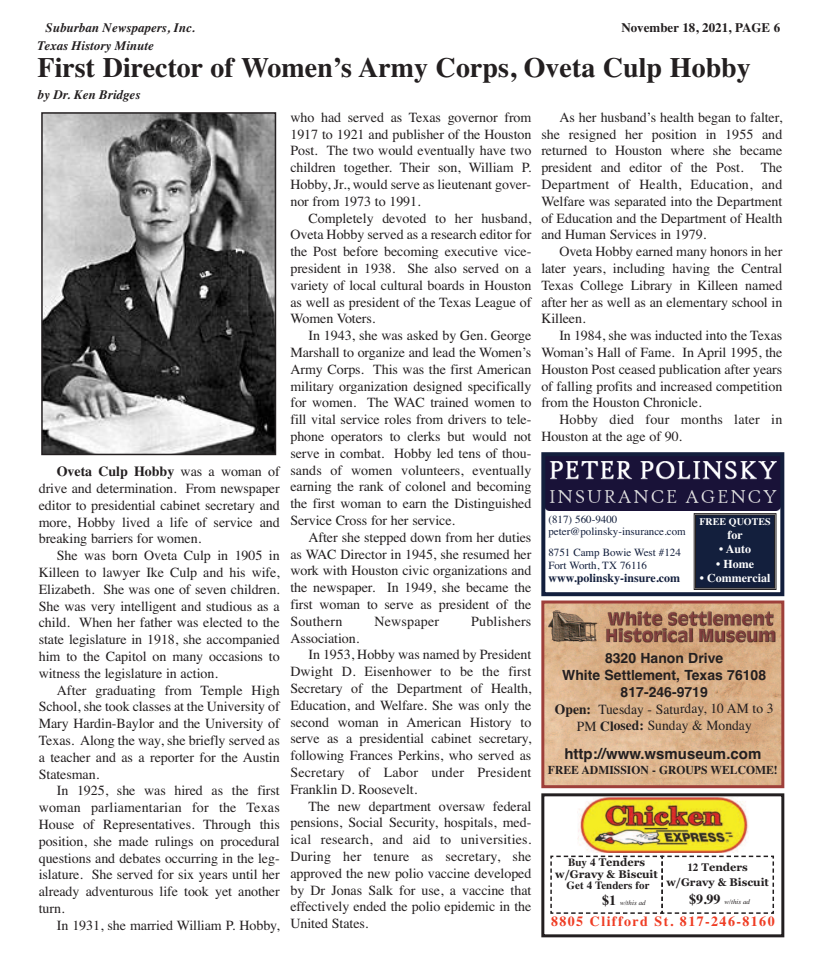
<style>
.page{position:relative;width:819px;height:972px;background:#fff}
.page>*{position:absolute;margin:0;border:0;box-sizing:border-box;transform-origin:0 0}
.t1{font:700 28px "Times";color:#231f20}
.t2{font:700 15px "Helvetica";color:#231f20}
.t3{font:14px/16.8px "Times";letter-spacing:-.005em;color:#231f20;text-align:justify}
.t4{font:14px/16.8px "Times";letter-spacing:.015em;color:#231f20}
.t5{font:700 14px/16.8px "Helvetica";letter-spacing:-.005em;color:#231f20;text-align:center}
.t6{font:700 14px "Times";letter-spacing:.1em;color:#ef3d24}
.t7{font:italic 700 13px "Times";color:#231f20}
.t8{font:700 13px "Times";color:#231f20}
.t9{font:700 12px "Times";color:#231f20}
.t10{font:700 12px "Times";color:#fff}
.t11{font:700 12px "Times";color:#131f3d}
.t12{font:11px/12px "Times";color:#131f3d}
.t13{font:700 11px/12px "Georgia";color:#231f20;text-align:center}
.t14{font:700 11px "Times";color:#231f20}
.t15{font:700 10px "Times";color:#fff}
.t16{font:italic 7px "Times";color:#231f20}
.s1{font-weight:700}
.s2{font-family:"Times"}
.s3{font-weight:700;font-style:normal;font-size:14px}
</style>
<div class="page">
<img style="left:44px;top:115px;width:229px;height:337px">
<div style="left:41px;top:112px;width:235px;height:343px;border:2px solid #231f20"></div>
<div style="left:541px;top:793px;width:243px;height:144px;border:3px solid #231f20"></div>
<img style="left:578px;top:798px;width:170px;height:54px">
<svg style="left:550px;top:855px;width:224px;height:59px"></svg>
<img style="left:545px;top:605px;width:235px;height:179px">
<div style="left:541px;top:601px;width:243px;height:187px;border:3px solid #9e3f3a"></div>
<img style="left:546px;top:609px;width:234px;height:36px">
<img style="left:546px;top:457px;width:233px;height:54px">
<div style="left:541px;top:452px;width:243px;height:144px;border:4px solid #131f3d"></div>
<div style="left:696px;top:515px;width:78px;height:73px;background:#131f3d"></div>
<div style="left:694px;top:513px;width:82px;height:77px;border:1px solid #231f20"></div>
<div style="left:695px;top:515px;width:80px;height:73px;border:1px solid #231f20"></div>
<p class="t7" style="left:46px;top:20px;width:151px">Suburban Newspapers, Inc.</p>
<p class="t8" style="left:621px;top:20px;width:160px">November 18, 2021, PAGE 6</p>
<p class="t7" style="left:38px;top:38px;width:118px">Texas History Minute</p>
<h1 class="t1" style="left:38px;top:51px;width:715px">First Director of Women’s Army Corps, Oveta Culp Hobby</h1>
<p class="t7" style="left:38px;top:87px;width:104px">by Dr. Ken Bridges</p>
<p class="t3" style="left:39px;top:463px;width:243px;text-indent:18px"><span class="s1">Oveta Culp Hobby</span> was a woman of drive and determination. From newspaper editor to presidential cabinet secretary and more, Hobby lived a life of service and breaking barriers for women.</p>
<p class="t3" style="left:39px;top:547px;width:243px;text-indent:18px">She was born Oveta Culp in 1905 in Killeen to lawyer Ike Culp and his wife, Elizabeth. She was one of seven children.<br>She was very intelligent and studious as a child. When her father was elected to the state legislature in 1918, she accompanied him to the Capitol on many occasions to witness the legislature in action.</p>
<p class="t3" style="left:39px;top:681px;width:243px;text-indent:18px">After graduating from Temple High School, she took classes at the University of Mary Hardin-Baylor and the University of Texas. Along the way, she briefly served as a teacher and as a reporter for the Austin Statesman.</p>
<p class="t3" style="left:39px;top:782px;width:243px;text-indent:18px">In 1925, she was hired as the first woman parliamentarian for the Texas House of Representatives. Through this position, she made rulings on procedural questions and debates occurring in the leg&shy;islature. She served for six years until her already adventurous life took yet another turn.</p>
<p class="t3" style="left:57px;top:917px;width:224px">In 1931, she married William P. Hobby,</p>
<p class="t3" style="left:290px;top:108px;width:243px">who had served as Texas governor from 1917 to 1921 and publisher of the Houston Post. The two would eventually have two children together. Their son, William P.<br>Hobby, Jr., would serve as lieutenant gover&shy;nor from 1973 to 1991.</p>
<p class="t3" style="left:290px;top:209px;width:243px;text-indent:18px">Completely devoted to her husband, Oveta Hobby served as a research editor for the Post before becoming executive vice&shy;president in 1938. She also served on a variety of local cultural boards in Houston as well as president of the Texas League of Women Voters.</p>
<p class="t3" style="left:290px;top:327px;width:243px;text-indent:18px">In 1943, she was asked by Gen. George Marshall to organize and lead the Women’s Army Corps. This was the first American military organization designed specifically for women. The WAC trained women to fill vital service roles from drivers to tele&shy;phone operators to clerks but would not serve in combat. Hobby led tens of thou&shy;sands of women volunteers, eventually earning the rank of colonel and becoming the first woman to earn the Distinguished Service Cross for her service.</p>
<p class="t3" style="left:290px;top:528px;width:243px;text-indent:18px">After she stepped down from her duties as WAC Director in 1945, she resumed her work with Houston civic organizations and the newspaper. In 1949, she became the first woman to serve as president of the Southern</p>
<p class="t4" style="left:375px;top:612px;width:66px">Newspaper</p>
<p class="t4" style="left:471px;top:612px;width:62px">Publishers</p>
<p class="t3" style="left:290px;top:629px;width:70px">Association.</p>
<p class="t3" style="left:308px;top:646px;width:225px">In 1953, Hobby was named by President</p>
<p class="t3" style="left:290px;top:663px;width:243px">Dwight D. Eisenhower to be the first</p>
<p class="t3" style="left:290px;top:680px;width:242px">Secretary of the Department of Health,</p>
<p class="t3" style="left:290px;top:696px;width:243px">Education, and Welfare. She was only the</p>
<p class="t3" style="left:290px;top:713px;width:243px">second woman in American History to</p>
<p class="t3" style="left:290px;top:730px;width:242px">serve as a presidential cabinet secretary,</p>
<p class="t3" style="left:290px;top:747px;width:242px">following Frances Perkins, who served as</p>
<p class="t4" style="left:290px;top:764px;width:243px">Secretary of Labor under President</p>
<p class="t3" style="left:290px;top:780px;width:128px">Franklin D. Roosevelt.</p>
<p class="t3" style="left:308px;top:797px;width:225px">The new department oversaw federal</p>
<p class="t3" style="left:290px;top:814px;width:242px">pensions, Social Security, hospitals, med-</p>
<p class="t4" style="left:290px;top:831px;width:243px">ical research, and aid to universities.</p>
<p class="t4" style="left:290px;top:848px;width:243px">During her tenure as secretary, she</p>
<p class="t3" style="left:290px;top:864px;width:242px">approved the new polio vaccine developed</p>
<p class="t3" style="left:290px;top:881px;width:243px">by Dr Jonas Salk for use, a vaccine that</p>
<p class="t3" style="left:290px;top:898px;width:243px">effectively ended the polio epidemic in the</p>
<p class="t3" style="left:290px;top:915px;width:79px">United States.</p>
<p class="t3" style="left:541px;top:108px;width:243px;text-indent:18px">As her husband’s health began to falter, she resigned her position in 1955 and returned to Houston where she became president and editor of the Post. The Department of Health, Education, and Welfare was separated into the Department of Education and the Department of Health and Human Services in 1979.</p>
<p class="t3" style="left:541px;top:243px;width:243px;text-indent:18px">Oveta Hobby earned many honors in her later years, including having the Central Texas College Library in Killeen named after her as well as an elementary school in Killeen.</p>
<p class="t3" style="left:541px;top:327px;width:243px;text-indent:18px">In 1984, she was inducted into the Texas Woman’s Hall of Fame. In April 1995, the Houston Post ceased publication after years of falling profits and increased competition from the Houston Chronicle.</p>
<p class="t4" style="left:541px;top:411px;width:243px;text-indent:18px">Hobby died four months later in<br>Houston at the age of 90.</p>
<p class="t12" style="left:548px;top:513px;width:139px">(817) 560-9400 peter@polinsky-insurance.com</p>
<p class="t12" style="left:548px;top:545px;width:134px;line-height:13px">8751 Camp Bowie West #124<br>Fort Worth, TX 76116</p>
<p class="t11" style="left:548px;top:571px;width:133px">www.polinsky-insure.com</p>
<p class="t15" style="left:700px;top:516px;width:73px">FREE QUOTES</p>
<p class="t10" style="left:727px;top:528px;width:17px">for</p>
<p class="t10" style="left:719px;top:542px;width:34px">• Auto</p>
<p class="t10" style="left:716px;top:557px;width:40px">• Home</p>
<p class="t10" style="left:700px;top:571px;width:72px">• Commercial</p>
<p class="t5" style="left:562px;top:650px;width:206px">8320 Hanon Drive<br>White Settlement, Texas 76108<br>817-246-9719</p>
<p class="t3" style="left:555px;top:700px;width:220px;text-align:center"><span class="s1">Open:</span> Tuesday - Saturday, 10 AM to 3<br>PM <span class="s1">Closed:</span> Sunday &amp; Monday</p>
<p class="t2" style="left:564px;top:745px;width:198px">http://www.wsmuseum.com</p>
<p class="t9" style="left:548px;top:763px;width:231px">FREE ADMISSION - GROUPS WELCOME!</p>
<p class="t13" style="left:555px;top:857px;width:104px"><span class="s2">Buy 4</span> Tenders w/Gravy &amp; Biscuit</p>
<p class="t14" style="left:567px;top:879px;width:85px">Get 4 Tenders for</p>
<p class="t16" style="left:602px;top:899px;width:45px"><span class="s3">$1</span> w/this ad</p>
<p class="t13" style="left:666px;top:859px;width:104px;line-height:15px"><span class="s2">12</span> Tenders w/Gravy &amp; Biscuit</p>
<p class="t16" style="left:689px;top:897px;width:63px"><span class="s3">$9.99</span> w/this ad</p>
<p class="t6" style="left:551px;top:913px;width:225px">8805 Clifford St. 817-246-8160</p>
</div>
